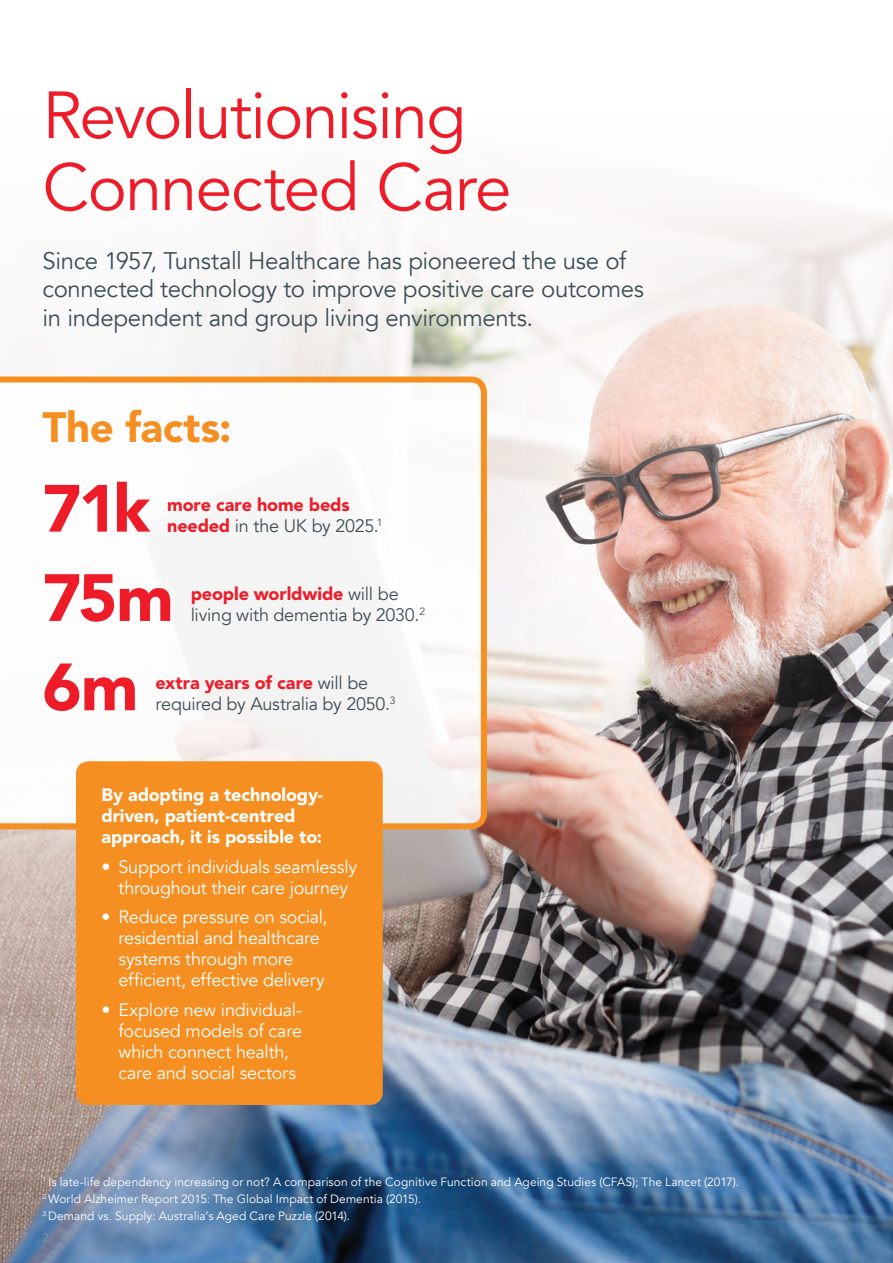
<style>
.page{position:relative;width:893px;height:1263px;background:#fff}
.page>*{position:absolute;margin:0;border:0;box-sizing:border-box;transform-origin:0 0}
.t1{font:66px/72px "Avenir LT Std";letter-spacing:-.025em;color:#ee1c28}
.H1__bold{font:900 66px "Avenir LT Std";letter-spacing:-.05em;color:#ee1c28}
.H2__white_bold{font:900 42px "Avenir LT Std";letter-spacing:-.01em;color:#f68f22}
.Intro{font:24px/28.5px "Avenir";letter-spacing:-.015em;color:#3d4f59}
.t2{font:18px/21px "Avenir";letter-spacing:-.015em;color:#fff}
.Body{font:18px/21px "Avenir";letter-spacing:-.015em;color:#3d4f59}
.Body-2{font:900 18px/21px "Avenir LT Std";letter-spacing:-.005em;color:#fff}
.Body-3{font:900 18px/21px "Avenir LT Std";letter-spacing:-.005em;color:#ee1c28}
.Body_smaller{font:12px "Avenir";letter-spacing:.005em;color:#fff}
.t3{font:12px "Avenir LT Std";color:#839399}
.Body-4{font:10.5px "Avenir";color:#3d4f59}
.s1{font-family:"Avenir";font-weight:400;color:#3d4f59}
.s2{font-family:"Avenir LT Std";font-weight:900;color:#ee1c28}
</style>
<div class="page">
<img style="left:0;top:1130px;width:892px;height:133px">
<hr style="left:892px;top:0;width:1px;height:1263px;background:#fef2e3">
<img style="left:0;top:99px;width:893px;height:1031px">
<svg style="left:0;top:377px;width:487px;height:452px"></svg>
<div style="left:76px;top:761px;width:307px;height:344px;background:#f68f22;border-radius:13px"></div>
<h1 class="t1" style="left:43px;top:81px;width:470px">Revolutionising<br>Connected Care</h1>
<p class="Intro" style="left:43px;top:246px;width:603px">Since 1957, Tunstall Healthcare has pioneered the use of connected technology to improve positive care outcomes in independent and group living environments.</p>
<p class="H2__white_bold" style="left:43px;top:402px;width:191px">The facts:</p>
<p class="H1__bold" style="left:43px;top:469px;width:109px">71k</p>
<p class="Body-3" style="left:167px;top:494px;width:213px">more care home beds needed <span class="s1">in the UK by 2025.</span></p>
<p class="Body-4" style="left:377px;top:516px;width:7px">1</p>
<p class="H1__bold" style="left:43px;top:558px;width:133px">75m</p>
<p class="Body" style="left:191px;top:583px;width:230px"><span class="s2">people worldwide</span> will be living with dementia by 2030.</p>
<p class="Body-4" style="left:419px;top:605px;width:7px">2</p>
<p class="H1__bold" style="left:43px;top:647px;width:97px">6m</p>
<p class="Body" style="left:155px;top:673px;width:236px"><span class="s2">extra years of care</span> will be required by Australia by 2050.</p>
<p class="Body-4" style="left:390px;top:694px;width:7px">3</p>
<p class="Body-2" style="left:101px;top:784px;width:223px">By adopting a technology&shy;driven, patient-centred approach, it is possible to:</p>
<p class="t2" style="left:101px;top:856px;width:257px;text-align:center">• Support individuals seamlessly throughout their care journey</p>
<p class="t2" style="left:118px;top:907px;width:210px;text-indent:-17px">• Reduce pressure on social, residential and healthcare systems through more efficient, effective delivery</p>
<p class="t2" style="left:118px;top:999px;width:185px;text-indent:-17px">• Explore new individual&shy;focused models of care which connect health, care and social sectors</p>
<p class="Body_smaller" style="left:43px;top:1175px;width:698px"><sup>1</sup> Is late-life dependency increasing or not? A comparison of the Cognitive Function and Ageing Studies (CFAS); The Lancet (2017).</p>
<p class="Body_smaller" style="left:43px;top:1192px;width:380px"><sup>2</sup> World Alzheimer Report 2015: The Global Impact of Dementia (2015).</p>
<p class="Body_smaller" style="left:43px;top:1209px;width:309px"><sup>3</sup> Demand vs. Supply: Australia’s Aged Care Puzzle (2014).</p>
<p class="t3" style="left:43px;top:1231px;width:8px">2</p>
</div>
